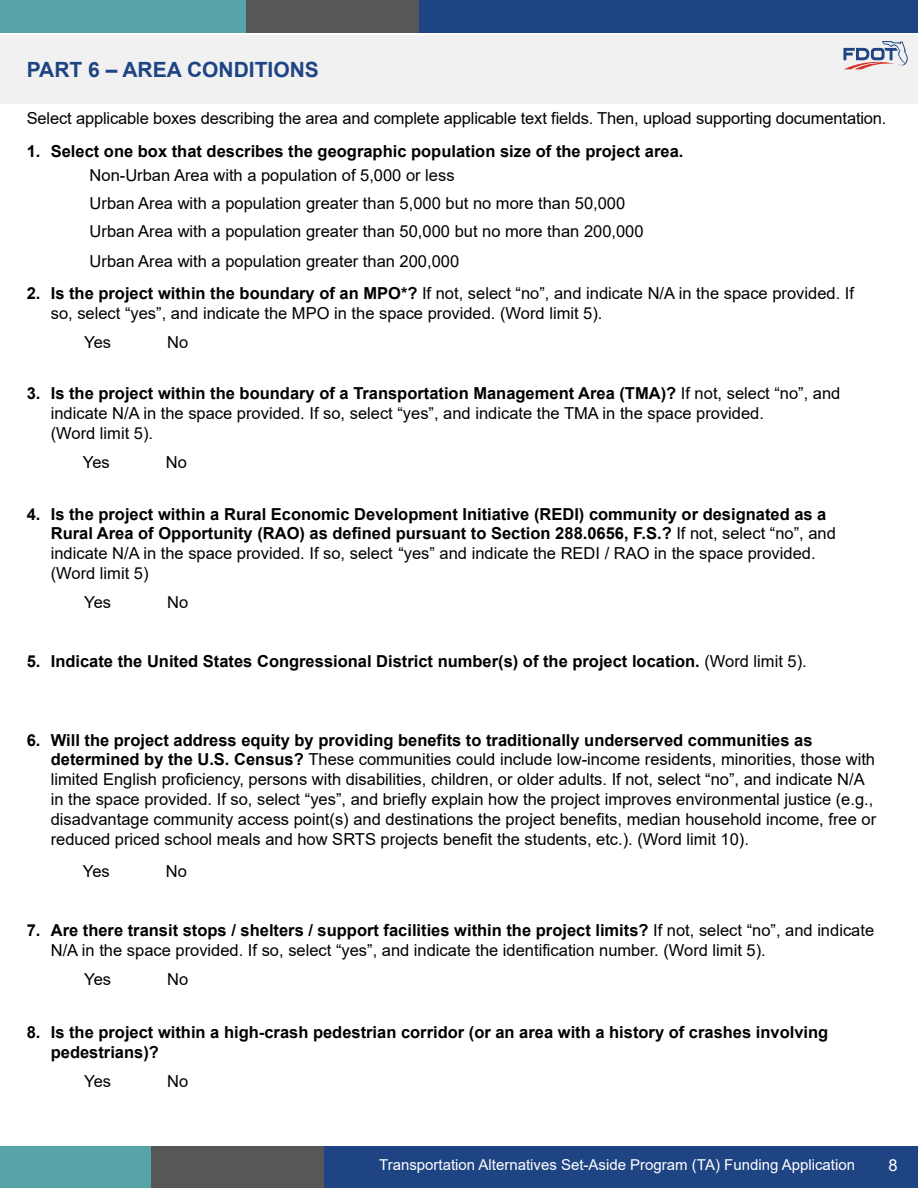
<style>
.page{position:relative;width:918px;height:1188px;background:#fff}
.page>*{position:absolute;margin:0;border:0;box-sizing:border-box;transform-origin:0 0}
.H1____Space{font:700 21px "Arial";color:#1e4483}
.t1{font:16.5px/19.8px "Arial";color:#000}
.t2{font:700 16.5px/19.8px "Arial";color:#000}
.t3{font:16.5px "Arial";color:#fff}
.t4{font:15px "Arial";color:#fff}
.s1{font-weight:700}
.s2{font-weight:400}
</style>
<div class="page">
<div style="left:0;top:1146px;width:169px;height:42px;background:#56a4a7"></div>
<div style="left:323px;top:1146px;width:595px;height:42px;background:#1e4483"></div>
<div style="left:151px;top:1146px;width:172px;height:42px;background:#575757"></div>
<div style="left:0;top:35px;width:918px;height:69px;background:#f1f1f1"></div>
<div style="left:0;top:0;width:264px;height:33px;background:#56a4a7"></div>
<div style="left:418px;top:0;width:500px;height:33px;background:#1e4483"></div>
<div style="left:246px;top:0;width:172px;height:33px;background:#575757"></div>
<svg style="left:843px;top:41px;width:65px;height:28px"></svg>
<h1 class="H1____Space" style="left:27px;top:55px;width:294px">PART 6 – AREA CONDITIONS</h1>
<p class="t1" style="left:27px;top:108px;width:861px">Select applicable boxes describing the area and complete applicable text fields. Then, upload supporting documentation.</p>
<p class="t2" style="left:27px;top:142px;width:658px">1. Select one box that describes the geographic population size of the project area.</p>
<p class="t1" style="left:90px;top:165px;width:367px">Non-Urban Area with a population of 5,000 or less</p>
<p class="t1" style="left:90px;top:193px;width:537px">Urban Area with a population greater than 5,000 but no more than 50,000</p>
<p class="t1" style="left:90px;top:221px;width:556px">Urban Area with a population greater than 50,000 but no more than 200,000</p>
<p class="t1" style="left:90px;top:251px;width:371px">Urban Area with a population greater than 200,000</p>
<p class="t1" style="left:51px;top:283px;width:805px;text-indent:-24px"><span class="s1">2. Is the project within the boundary of an MPO*?</span> If not, select “no”, and indicate N/A in the space provided. If so, select “yes”, and indicate the MPO in the space provided. (Word limit 5).</p>
<p class="t1" style="left:84px;top:332px;width:28px">Yes</p>
<p class="t1" style="left:167px;top:332px;width:23px">No</p>
<p class="t1" style="left:51px;top:384px;width:791px;text-indent:-24px"><span class="s1">3. Is the project within the boundary of a Transportation Management Area (TMA)?</span> If not, select “no”, and indicate N/A in the space provided. If so, select “yes”, and indicate the TMA in the space provided.<br>(Word limit 5).</p>
<p class="t1" style="left:83px;top:452px;width:28px">Yes</p>
<p class="t1" style="left:166px;top:452px;width:23px">No</p>
<p class="t2" style="left:51px;top:504px;width:787px;text-indent:-24px">4. Is the project within a Rural Economic Development Initiative (REDI) community or designated as a Rural Area of Opportunity (RAO) as defined pursuant to Section 288.0656, F.S.? <span class="s2">If not, select “no”, and indicate N/A in the space provided. If so, select “yes” and indicate the REDI / RAO in the space provided. (Word limit 5)</span></p>
<p class="t1" style="left:84px;top:592px;width:28px">Yes</p>
<p class="t1" style="left:167px;top:592px;width:23px">No</p>
<p class="t2" style="left:27px;top:651px;width:782px">5. Indicate the United States Congressional District number(s) of the project location. <span class="s2">(Word limit 5).</span></p>
<p class="t1" style="left:51px;top:730px;width:827px;text-indent:-24px"><span class="s1">6. Will the project address equity by providing benefits to traditionally underserved communities as determined by the U.S. Census?</span> These communities could include low-income residents, minorities, those with limited English proficiency, persons with disabilities, children, or older adults. If not, select “no”, and indicate N/A in the space provided. If so, select “yes”, and briefly explain how the project improves environmental justice (e.g., disadvantage community access point(s) and destinations the project benefits, median household income, free or reduced priced school meals and how SRTS projects benefit the students, etc.). (Word limit 10).</p>
<p class="t1" style="left:83px;top:861px;width:28px">Yes</p>
<p class="t1" style="left:166px;top:861px;width:23px">No</p>
<p class="t1" style="left:51px;top:920px;width:825px;text-indent:-24px"><span class="s1">7. Are there transit stops / shelters / support facilities within the project limits?</span> If not, select “no”, and indicate<br>N/A in the space provided. If so, select “yes”, and indicate the identification number. (Word limit 5).</p>
<p class="t1" style="left:84px;top:969px;width:28px">Yes</p>
<p class="t1" style="left:167px;top:969px;width:23px">No</p>
<p class="t2" style="left:51px;top:1022px;width:779px;text-indent:-24px">8. Is the project within a high-crash pedestrian corridor (or an area with a history of crashes involving pedestrians)?</p>
<p class="t1" style="left:167px;top:1071px;width:23px">No</p>
<p class="t1" style="left:84px;top:1071px;width:28px">Yes</p>
<p class="t4" style="left:379px;top:1155px;width:478px">Transportation Alternatives Set-Aside Program (TA) Funding Application</p>
<p class="t3" style="left:888px;top:1154px;width:11px">8</p>
</div>
